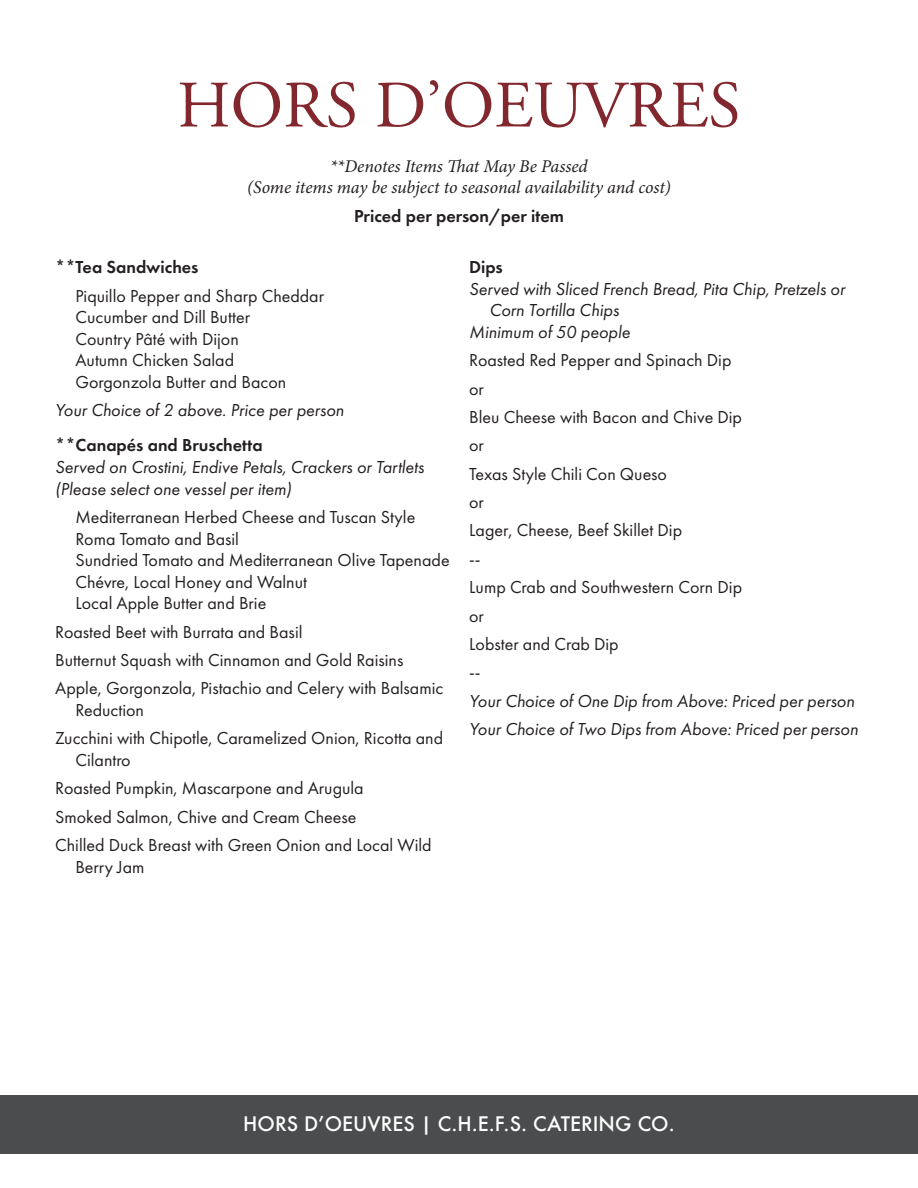
<style>
.page{position:relative;width:918px;height:1188px;background:#fff}
.page>*{position:absolute;margin:0;border:0;box-sizing:border-box;transform-origin:0 0}
.t1{font:66.15px "Adobe Garamond Pro";color:#83272e}
.t2{font:500 19.5px "Futura";color:#fff}
.t3{font:18px/28.3px "Futura PT";color:#231f20}
.t4{font:italic 18px/21.6px "Futura PT";color:#231f20}
.t5{font:italic 18px/21.6px "Minion Pro";letter-spacing:-.005em;color:#231f20;text-align:center}
.t6{font:600 18px "Futura PT";color:#231f20}
</style>
<div class="page">
<div style="left:0;top:1095px;width:918px;height:58px;background:#4b4c4d"></div>
<h1 class="t1" style="left:177px;top:66px;width:565px">HORS D’OEUVRES</h1>
<p class="t5" style="left:247px;top:155px;width:425px">**Denotes Items That May Be Passed<br>(Some items may be subject to seasonal availability and cost)</p>
<p class="t6" style="left:354px;top:204px;width:211px">Priced per person/per item</p>
<p class="t6" style="left:55px;top:256px;width:145px">**Tea Sandwiches</p>
<p class="t3" style="left:75px;top:285px;width:250px;line-height:21.6px">Piquillo Pepper and Sharp Cheddar<br>Cucumber and Dill Butter<br>Country Pâté with Dijon<br>Autumn Chicken Salad<br>Gorgonzola Butter and Bacon</p>
<p class="t4" style="left:55px;top:399px;width:290px">Your Choice of 2 above. Price per person</p>
<p class="t6" style="left:55px;top:434px;width:209px">**Canapés and Bruschetta</p>
<p class="t4" style="left:55px;top:456px;width:370px">Served on Crostini, Endive Petals, Crackers or Tartlets (Please select one vessel per item)</p>
<p class="t3" style="left:75px;top:506px;width:376px;line-height:21.6px">Mediterranean Herbed Cheese and Tuscan Style Roma Tomato and Basil<br>Sundried Tomato and Mediterranean Olive Tapenade Chévre, Local Honey and Walnut<br>Local Apple Butter and Brie</p>
<p class="t3" style="left:55px;top:617px;width:390px">Roasted Beet with Burrata and Basil<br>Butternut Squash with Cinnamon and Gold Raisins<br>Apple, Gorgonzola, Pistachio and Celery with Balsamic</p>
<p class="t3" style="left:55px;top:696px;width:389px;text-indent:20px">Reduction<br>Zucchini with Chipotle, Caramelized Onion, Ricotta and</p>
<p class="t3" style="left:55px;top:746px;width:378px;text-indent:20px">Cilantro<br>Roasted Pumpkin, Mascarpone and Arugula<br>Smoked Salmon, Chive and Cream Cheese<br>Chilled Duck Breast with Green Onion and Local Wild</p>
<p class="t3" style="left:75px;top:852px;width:71px">Berry Jam</p>
<p class="t6" style="left:469px;top:256px;width:35px">Dips</p>
<p class="t4" style="left:469px;top:278px;width:377px">Served with Sliced French Bread, Pita Chip, Pretzels or</p>
<p class="t4" style="left:489px;top:300px;width:131px">Corn Tortilla Chips</p>
<p class="t4" style="left:469px;top:321px;width:162px">Minimum of 50 people</p>
<p class="t3" style="left:469px;top:346px;width:274px">Roasted Red Pepper and Spinach Dip or<br>Bleu Cheese with Bacon and Chive Dip or<br>Texas Style Chili Con Queso<br>or<br>Lager, Cheese, Beef Skillet Dip<br>--<br>Lump Crab and Southwestern Corn Dip or<br>Lobster and Crab Dip<br>--</p>
<p class="t4" style="left:469px;top:686px;width:391px;line-height:28.3px">Your Choice of One Dip from Above: Priced per person<br>Your Choice of Two Dips from Above: Priced per person</p>
<p class="t2" style="left:243px;top:1110px;width:433px">HORS D’OEUVRES | C.H.E.F.S. CATERING CO.</p>
</div>
